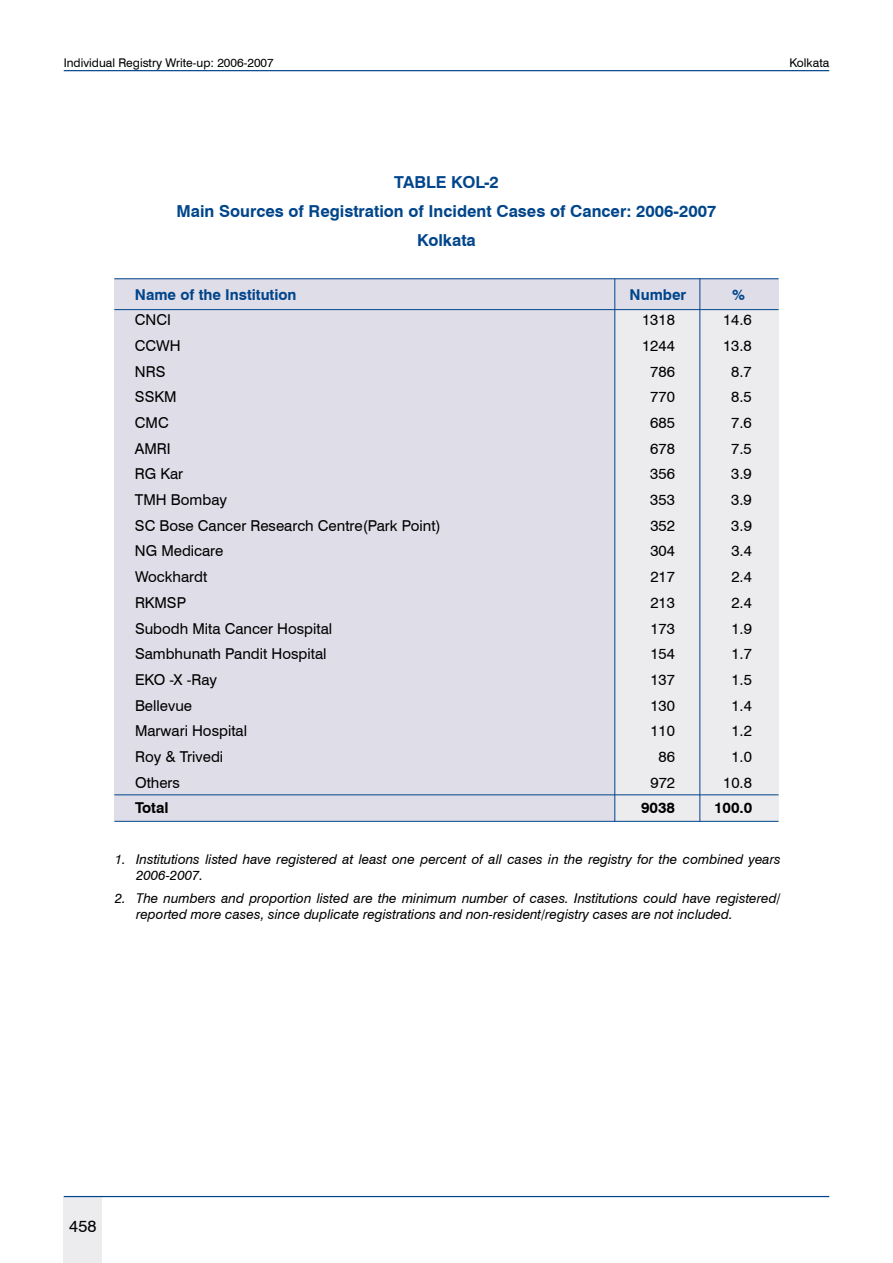
<style>
.page{position:relative;width:893px;height:1263px;background:#fff}
.page>*{position:absolute;margin:0;border:0;box-sizing:border-box;transform-origin:0 0}
.t1{font:700 16.5px "Swiss 721 BT";color:#00458b}
.t2{font:16.5px "Swiss 721 BT";color:#000}
.t3{font:15px "Swiss 721 BT";color:#000}
.t4{font:700 15px "Swiss 721 BT";color:#00458b}
.t5{font:700 15px "Swiss 721 BT";color:#000}
.t6{font:italic 13.5px/16.2px "Swiss 721 BT";color:#000}
.t7{font:12px "Swiss 721 BT";color:#000}
</style>
<div class="page">
<hr style="left:64px;top:70px;width:765px;height:1px;background:#00458b">
<div style="left:64px;top:1197px;width:38px;height:66px;background:#ecebee"></div>
<hr style="left:64px;top:1196px;width:765px;height:1px;background:#00458b">
<div style="left:114px;top:279px;width:665px;height:542px;background:#dfdde8"></div>
<div style="left:615px;top:310px;width:164px;height:512px;background:#ecebee"></div>
<hr style="left:114px;top:309px;width:665px;height:1px;background:#00458b">
<hr style="left:114px;top:278px;width:665px;height:1px;background:#00458b">
<hr style="left:114px;top:821px;width:664px;height:1px;background:#00458b">
<hr style="left:114px;top:794px;width:665px;height:1px;background:#00458b">
<hr style="left:699px;top:278px;width:1px;height:544px;background:#00458b">
<hr style="left:614px;top:279px;width:1px;height:543px;background:#00458b">
<p class="t7" style="left:64px;top:55px;width:212px">Individual Registry Write-up: 2006-2007</p>
<p class="t7" style="left:789px;top:55px;width:41px">Kolkata</p>
<p class="t1" style="left:394px;top:172px;width:21px">Table</p>
<p class="t1" style="left:451px;top:172px;width:49px">KOL-2</p>
<p class="t1" style="left:176px;top:201px;width:542px">Main Sources of Registration of Incident Cases of Cancer: 2006-2007</p>
<p class="t1" style="left:417px;top:230px;width:60px">Kolkata</p>
<p class="t4" style="left:135px;top:285px;width:163px">Name of the Institution</p>
<p class="t4" style="left:630px;top:285px;width:58px">Number</p>
<p class="t4" style="left:732px;top:285px;width:14px">%</p>
<p class="t3" style="left:135px;top:311px;width:38px">CNCI</p>
<p class="t3" style="left:642px;top:311px;width:34px">1318</p>
<p class="t3" style="left:723px;top:311px;width:30px">14.6</p>
<p class="t3" style="left:135px;top:337px;width:47px">CCWH</p>
<p class="t3" style="left:642px;top:337px;width:34px">1244</p>
<p class="t3" style="left:723px;top:337px;width:30px">13.8</p>
<p class="t3" style="left:135px;top:362px;width:32px">NRS</p>
<p class="t3" style="left:650px;top:362px;width:26px">786</p>
<p class="t3" style="left:731px;top:362px;width:22px">8.7</p>
<p class="t3" style="left:135px;top:388px;width:43px">SSKM</p>
<p class="t3" style="left:650px;top:388px;width:26px">770</p>
<p class="t3" style="left:731px;top:388px;width:22px">8.5</p>
<p class="t3" style="left:135px;top:414px;width:35px">CMC</p>
<p class="t3" style="left:650px;top:414px;width:26px">685</p>
<p class="t3" style="left:731px;top:414px;width:22px">7.6</p>
<p class="t3" style="left:135px;top:439px;width:37px">AMRI</p>
<p class="t3" style="left:650px;top:439px;width:26px">678</p>
<p class="t3" style="left:731px;top:439px;width:22px">7.5</p>
<p class="t3" style="left:135px;top:465px;width:50px">RG Kar</p>
<p class="t3" style="left:650px;top:465px;width:26px">356</p>
<p class="t3" style="left:731px;top:465px;width:22px">3.9</p>
<p class="t3" style="left:135px;top:491px;width:94px">TMH Bombay</p>
<p class="t3" style="left:650px;top:491px;width:26px">353</p>
<p class="t3" style="left:731px;top:491px;width:22px">3.9</p>
<p class="t3" style="left:135px;top:516px;width:307px">SC Bose Cancer Research Centre(Park Point)</p>
<p class="t3" style="left:650px;top:516px;width:26px">352</p>
<p class="t3" style="left:731px;top:516px;width:22px">3.9</p>
<p class="t3" style="left:135px;top:542px;width:90px">NG Medicare</p>
<p class="t3" style="left:650px;top:542px;width:26px">304</p>
<p class="t3" style="left:731px;top:542px;width:22px">3.4</p>
<p class="t3" style="left:135px;top:568px;width:74px">Wockhardt</p>
<p class="t3" style="left:650px;top:568px;width:26px">217</p>
<p class="t3" style="left:731px;top:568px;width:22px">2.4</p>
<p class="t3" style="left:135px;top:593px;width:53px">RKMSP</p>
<p class="t3" style="left:650px;top:593px;width:26px">213</p>
<p class="t3" style="left:731px;top:593px;width:22px">2.4</p>
<p class="t3" style="left:135px;top:619px;width:199px">Subodh Mita Cancer Hospital</p>
<p class="t3" style="left:650px;top:619px;width:26px">173</p>
<p class="t3" style="left:731px;top:619px;width:22px">1.9</p>
<p class="t3" style="left:135px;top:645px;width:193px">Sambhunath Pandit Hospital</p>
<p class="t3" style="left:650px;top:645px;width:26px">154</p>
<p class="t3" style="left:731px;top:645px;width:22px">1.7</p>
<p class="t3" style="left:135px;top:670px;width:84px">EKO -X -Ray</p>
<p class="t3" style="left:650px;top:670px;width:26px">137</p>
<p class="t3" style="left:731px;top:670px;width:22px">1.5</p>
<p class="t3" style="left:135px;top:696px;width:59px">Bellevue</p>
<p class="t3" style="left:650px;top:696px;width:26px">130</p>
<p class="t3" style="left:731px;top:696px;width:22px">1.4</p>
<p class="t3" style="left:135px;top:722px;width:114px">Marwari Hospital</p>
<p class="t3" style="left:650px;top:722px;width:26px">110</p>
<p class="t3" style="left:731px;top:722px;width:22px">1.2</p>
<p class="t3" style="left:135px;top:747px;width:90px">Roy &amp; Trivedi</p>
<p class="t3" style="left:659px;top:747px;width:18px">86</p>
<p class="t3" style="left:731px;top:747px;width:22px">1.0</p>
<p class="t3" style="left:135px;top:773px;width:46px">Others</p>
<p class="t3" style="left:650px;top:773px;width:26px">972</p>
<p class="t3" style="left:723px;top:773px;width:30px">10.8</p>
<p class="t5" style="left:135px;top:799px;width:35px">Total</p>
<p class="t5" style="left:641px;top:799px;width:36px">9038</p>
<p class="t5" style="left:714px;top:799px;width:40px">100.0</p>
<p class="t6" style="left:136px;top:851px;width:646px;text-indent:-21px">1. Institutions listed have registered at least one percent of all cases in the registry for the combined years<br>2006-2007.</p>
<p class="t6" style="left:136px;top:890px;width:646px;text-indent:-21px">2. The numbers and proportion listed are the minimum number of cases. Institutions could have registered/ reported more cases, since duplicate registrations and non-resident/registry cases are not included.</p>
<p class="t2" style="left:69px;top:1216px;width:29px">458</p>
</div>
